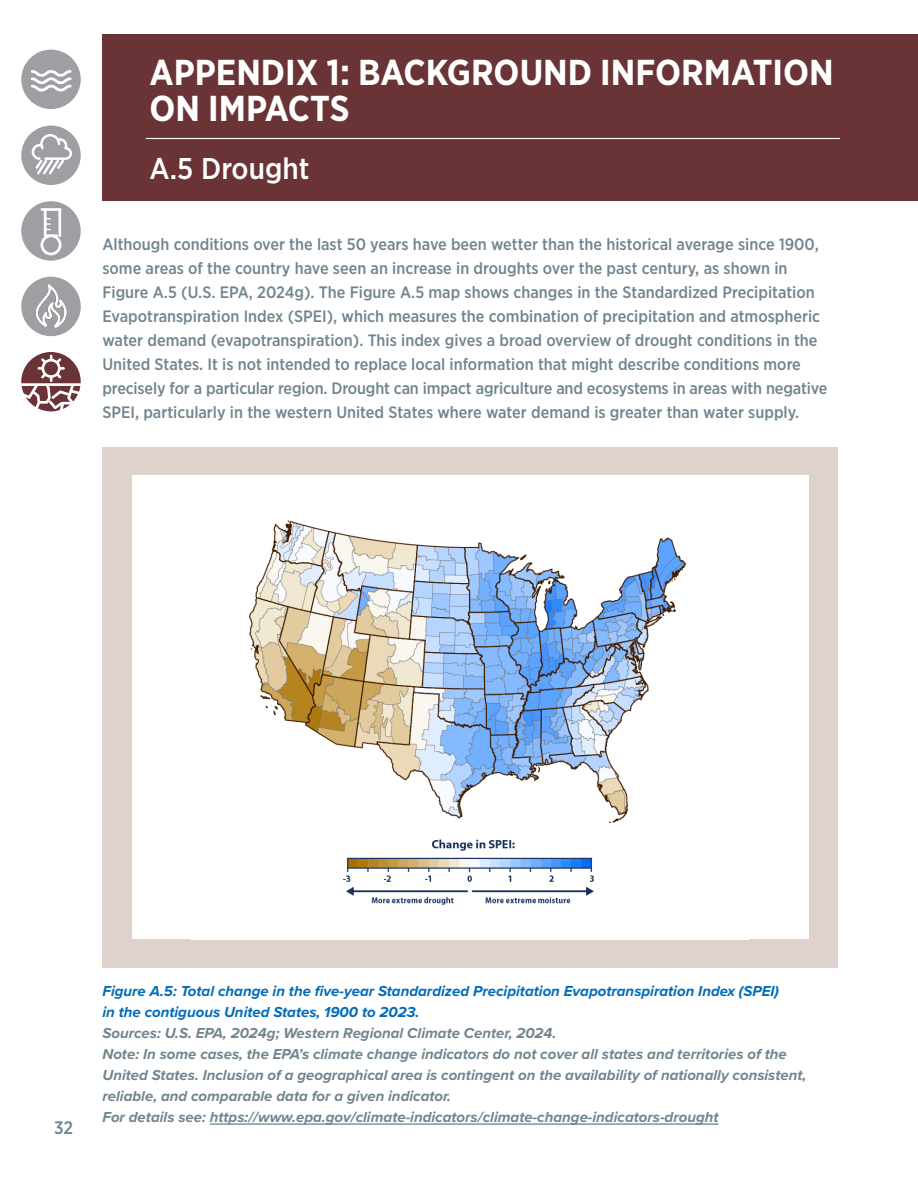
<style>
.page{position:relative;width:918px;height:1188px;background:#fff}
.page>*{position:absolute;margin:0;border:0;box-sizing:border-box;transform-origin:0 0}
.t1{font:700 36px/36px "Gotham Narrow";color:#fff}
.t2{font:500 30px "Gotham Narrow";color:#fff}
.t3{font:500 18px "Gotham Narrow";color:#71858f}
.t4{font:500 16.5px/24px "Gotham Narrow";color:#71858f}
.t5{font:italic 700 15px/21px "Proxima Nova";color:#71858f}
.s1{color:#006cb6}
</style>
<div class="page">
<div style="left:102px;top:447px;width:736px;height:521px;background:#dfd2cc"></div>
<div style="left:132px;top:476px;width:677px;height:463px;background:#fff"></div>
<div style="left:102px;top:35px;width:816px;height:166px;background:#6a3336"></div>
<img style="left:248px;top:520px;width:439px;height:385px">
<div style="left:21px;top:50px;width:60px;height:59px;background:#9d9fa2;border-radius:50%"></div>
<svg style="left:30px;top:70px;width:42px;height:22px"></svg>
<div style="left:21px;top:126px;width:60px;height:59px;background:#9d9fa2;border-radius:50%"></div>
<svg style="left:30px;top:133px;width:43px;height:41px"></svg>
<svg style="left:21px;top:277px;width:60px;height:59px"></svg>
<img style="left:23px;top:278px;width:54px;height:56px">
<div style="left:21px;top:201px;width:60px;height:60px;background:#9d9fa2;border-radius:50%"></div>
<hr style="left:42px;top:208px;width:18px;height:3px;background:#fff">
<div style="left:41px;top:234px;width:20px;height:21px;border:3px solid #fff;border-radius:50%"></div>
<hr style="left:44px;top:210px;width:3px;height:26px;background:#fff">
<hr style="left:58px;top:210px;width:3px;height:26px;background:#fff">
<svg style="left:44px;top:218px;width:13px;height:19px"></svg>
<svg style="left:21px;top:354px;width:60px;height:58px"></svg>
<hr style="left:210px;top:1123px;width:509px;height:2px;background:#71858f">
<hr style="left:146px;top:138px;width:694px;height:1px;background:#fff">
<h1 class="t1" style="left:150px;top:54px;width:686px">APPENDIX 1: BACKGROUND INFORMATION<br>ON IMPACTS</h1>
<h3 class="t2" style="left:150px;top:150px;width:161px">A.5 Drought</h3>
<p class="t4" style="left:102px;top:232px;width:726px">Although conditions over the last 50 years have been wetter than the historical average since 1900, some areas of the country have seen an increase in droughts over the past century, as shown in Figure A.5 (U.S. EPA, 2024g). The Figure A.5 map shows changes in the Standardized Precipitation Evapotranspiration Index (SPEI), which measures the combination of precipitation and atmospheric water demand (evapotranspiration). This index gives a broad overview of drought conditions in the United States. It is not intended to replace local information that might describe conditions more precisely for a particular region. Drought can impact agriculture and ecosystems in areas with negative SPEI, particularly in the western United States where water demand is greater than water supply.</p>
<p class="t3" style="left:54px;top:1117px;width:21px">32</p>
<p class="t5" style="left:102px;top:980px;width:705px"><span class="s1">Figure A.5: Total change in the five-year Standardized Precipitation Evapotranspiration Index (SPEI)<br>in the contiguous United States, 1900 to 2023.<br></span>Sources: U.S. EPA, 2024g; Western Regional Climate Center, 2024.<br>Note: In some cases, the EPA’s climate change indicators do not cover all states and territories of the United States. Inclusion of a geographical area is contingent on the availability of nationally consistent, reliable, and comparable data for a given indicator.<br>For details see: https://www.epa.gov/climate-indicators/climate-change-indicators-drought</p>
</div>
